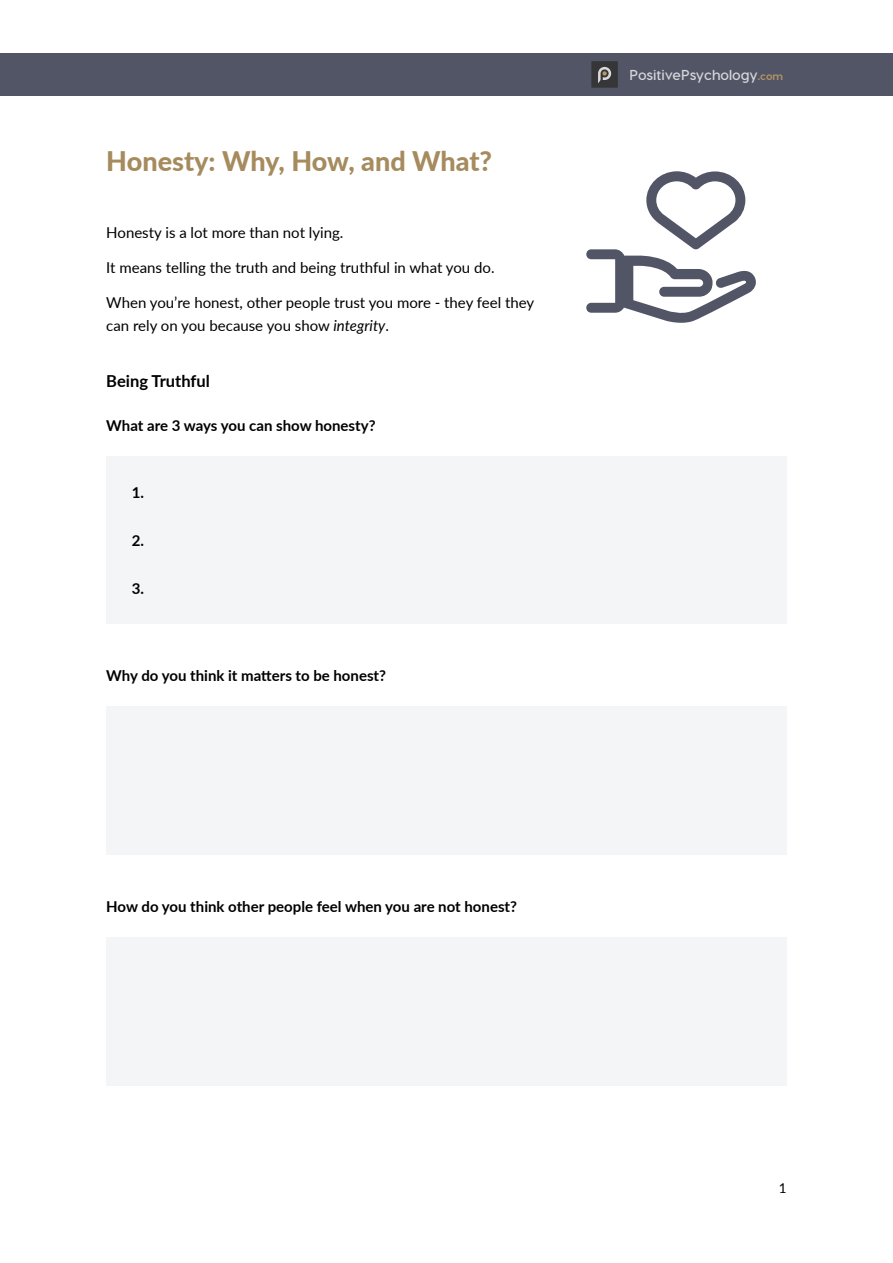
<style>
.page{position:relative;width:893px;height:1263px;background:#fff}
.page>*{position:absolute;margin:0;border:0;box-sizing:border-box;transform-origin:0 0}
.t1{font:800 27px "Lato";color:#a58b5d}
.t2{font:700 16.5px "Lato";color:#000}
.t3{font:15px/22.5px "Lato";color:#000}
.t4{font:700 15px "Lato";color:#000}
.t5{font:700 14.4px "Visby CF";color:#d6d7da}
.t6{font:13.5px "Lato";color:#000}
.s1{font-style:italic}
.s2{font-weight:800;font-size:10.8px;color:#af9364}
</style>
<div class="page">
<div style="left:0;top:53px;width:893px;height:43px;background:#525566"></div>
<div style="left:591px;top:61px;width:27px;height:27px;background:#363638"></div>
<svg style="left:598px;top:67px;width:13px;height:16px"></svg>
<div style="left:106px;top:456px;width:681px;height:168px;background:#f4f5f7"></div>
<div style="left:106px;top:706px;width:681px;height:149px;background:#f4f5f7"></div>
<div style="left:106px;top:937px;width:681px;height:149px;background:#f4f5f7"></div>
<svg style="left:586px;top:171px;width:170px;height:152px"></svg>
<h1 class="t1" style="left:106px;top:141px;width:387px">Honesty: Why, How, and What?</h1>
<p class="t3" style="left:106px;top:220px;width:239px">Honesty is a lot more than not lying.</p>
<p class="t3" style="left:106px;top:256px;width:390px">It means telling the truth and being truthful in what you do.</p>
<p class="t3" style="left:106px;top:291px;width:429px">When you’re honest, other people trust you more - they feel they can rely on you because you show <span class="s1">integrity</span>.</p>
<p class="t2" style="left:106px;top:369px;width:105px">Being Truthful</p>
<p class="t4" style="left:106px;top:414px;width:271px">What are 3 ways you can show honesty?</p>
<p class="t4" style="left:132px;top:482px;width:14px">1.</p>
<p class="t4" style="left:132px;top:530px;width:14px">2.</p>
<p class="t4" style="left:132px;top:578px;width:14px">3.</p>
<p class="t4" style="left:106px;top:664px;width:281px">Why do you think it matters to be honest?</p>
<p class="t4" style="left:106px;top:895px;width:412px">How do you think other people feel when you are not honest?</p>
<p class="t5" style="left:629px;top:66px;width:155px">PositivePsychology<span class="s2">.com</span></p>
<p class="t6" style="left:779px;top:1178px;width:9px">1</p>
</div>
